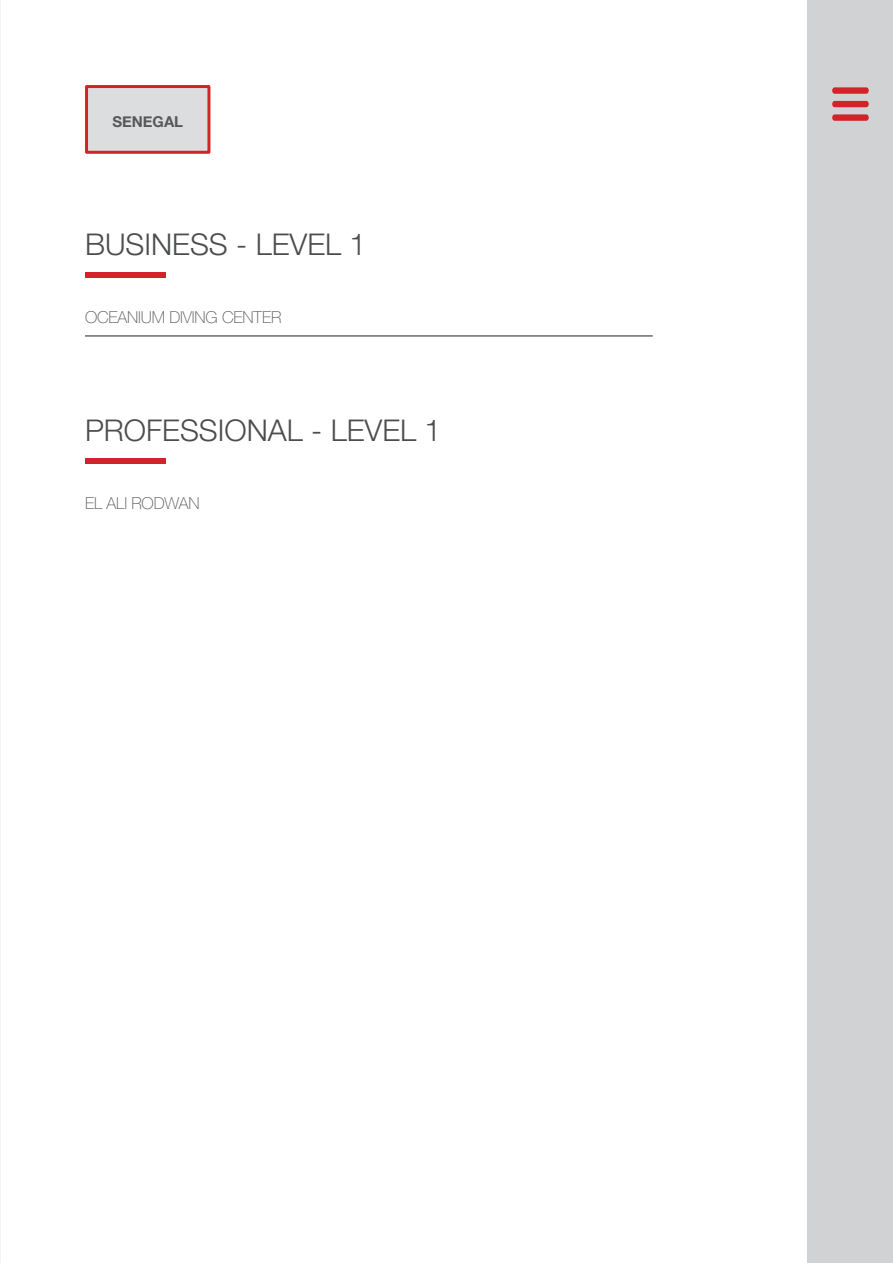
<style>
.page{position:relative;width:893px;height:1263px;background:#fff}
.page>*{position:absolute;margin:0;border:0;box-sizing:border-box;transform-origin:0 0}
.t1{font:300 30px "Helvetica Neue LT";color:#4b4c4d}
.t2{font:100 16.5px "Helvetica Neue LT";letter-spacing:-.01em;color:#57585a}
.t3{font:700 15px "Helvetica Neue";color:#57585a}
</style>
<div class="page">
<div style="left:85px;top:85px;width:125px;height:69px;background:#dcdddf;border:3px solid #d1232a"></div>
<div style="left:808px;top:0;width:85px;height:1263px;background:#d1d2d4"></div>
<div style="left:832px;top:87px;width:37px;height:7px;background:#d1232a;border-radius:3px"></div>
<div style="left:832px;top:101px;width:37px;height:6px;background:#d1232a;border-radius:3px"></div>
<div style="left:832px;top:114px;width:37px;height:7px;background:#d1232a;border-radius:3px"></div>
<div style="left:85px;top:273px;width:80px;height:5px;background:#d1232a"></div>
<hr style="left:85px;top:336px;width:568px;height:1px;background:#231f20">
<div style="left:85px;top:458px;width:80px;height:6px;background:#d1232a"></div>
<p class="t3" style="left:112px;top:110px;width:72px">SENEGAL</p>
<p class="t1" style="left:85px;top:226px;width:283px">BUSINESS - LEVEL 1</p>
<p class="t2" style="left:85px;top:308px;width:198px">OCEANIUM DIVING CENTER</p>
<p class="t1" style="left:85px;top:412px;width:358px">PROFESSIONAL - LEVEL 1</p>
<p class="t2" style="left:85px;top:494px;width:116px">EL ALI RODWAN</p>
</div>
